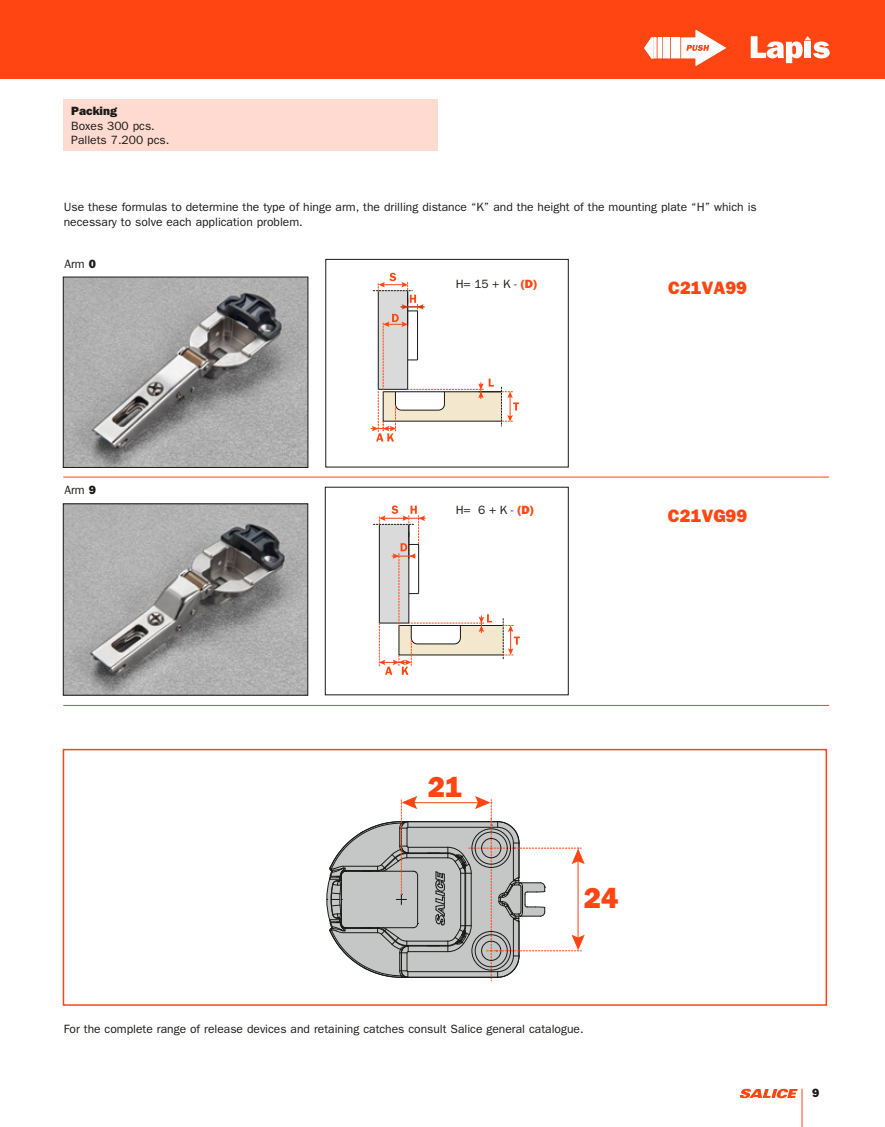
<style>
.page{position:relative;width:885px;height:1127px;background:#fff}
.page>*{position:absolute;margin:0;border:0;box-sizing:border-box;transform-origin:0 0}
.t1{font:28.95px "ITC Franklin Gothic Std Hvy";color:#ff4612}
.t2{font:18px "ITC Franklin Gothic Std Hvy";color:#ff4612}
.t3{font:12px/14.4px "ITC Franklin Gothic Std";color:#1a1a18}
.t4{font:12px "ITC Franklin Gothic Std Hvy";color:#1a1a18}
.s1{font-family:"ITC Franklin Gothic Std Hvy"}
.s2{font-family:"ITC Franklin Gothic Std Hvy";color:#ff4612}
</style>
<div class="page">
<div style="left:0;top:0;width:884px;height:79px;background:#ff4612"></div>
<svg style="left:750px;top:36px;width:79px;height:27px"></svg>
<img style="left:65px;top:279px;width:241px;height:187px">
<div style="left:63px;top:277px;width:245px;height:191px;border:1px solid #1a1a18"></div>
<svg style="left:370px;top:273px;width:149px;height:168px"></svg>
<img style="left:65px;top:505px;width:241px;height:188px">
<div style="left:63px;top:503px;width:245px;height:192px;border:1px solid #1a1a18"></div>
<svg style="left:373px;top:505px;width:147px;height:170px"></svg>
<hr style="left:63px;top:477px;width:766px;height:1px;background:#ff4612">
<hr style="left:63px;top:705px;width:766px;height:1px;background:#ff4612">
<div style="left:671px;top:38px;width:8px;height:20px;background:#fff"></div>
<div style="left:671px;top:38px;width:9px;height:20px;border:1px solid #fff"></div>
<div style="left:663px;top:38px;width:6px;height:20px;background:#fff"></div>
<div style="left:657px;top:38px;width:4px;height:20px;border:1px solid #fff"></div>
<div style="left:654px;top:38px;width:2px;height:20px;border:1px solid #fff"></div>
<svg style="left:644px;top:38px;width:9px;height:20px"></svg>
<svg style="left:681px;top:30px;width:44px;height:35px"></svg>
<div style="left:63px;top:749px;width:764px;height:257px;border:2px solid #ff4612"></div>
<svg style="left:326px;top:796px;width:258px;height:185px"></svg>
<div style="left:64px;top:100px;width:374px;height:51px;background:#ffdad0"></div>
<hr style="left:801px;top:1089px;width:1px;height:38px;background:#ff4612">
<svg style="left:739px;top:1089px;width:58px;height:9px"></svg>
<p class="t4" style="left:71px;top:104px;width:47px">Packing</p>
<p class="t3" style="left:71px;top:119px;width:99px">Boxes 300 pcs.<br>Pallets 7.200 pcs.</p>
<p class="t3" style="left:64px;top:200px;width:694px">Use these formulas to determine the type of hinge arm, the drilling distance “K” and the height of the mounting plate “H” which is necessary to solve each application problem.</p>
<p class="t3" style="left:64px;top:257px;width:33px">Arm <span class="s1">0</span></p>
<p class="t3" style="left:64px;top:483px;width:33px">Arm <span class="s1">9</span></p>
<p class="t3" style="left:456px;top:276px;width:83px">H= 15 + K - <span class="s2">(D)</span></p>
<p class="t3" style="left:456px;top:503px;width:80px">H= 6 + K - <span class="s2">(D)</span></p>
<h2 class="t2" style="left:668px;top:277px;width:80px">C21VA99</h2>
<h2 class="t2" style="left:668px;top:505px;width:81px">C21VG99</h2>
<h1 class="t1" style="left:428px;top:769px;width:36px">21</h1>
<h1 class="t1" style="left:583px;top:881px;width:36px">24</h1>
<p class="t3" style="left:64px;top:1022px;width:521px">For the complete range of release devices and retaining catches consult Salice general catalogue.</p>
<p class="t4" style="left:812px;top:1086px;width:9px">9</p>
</div>
